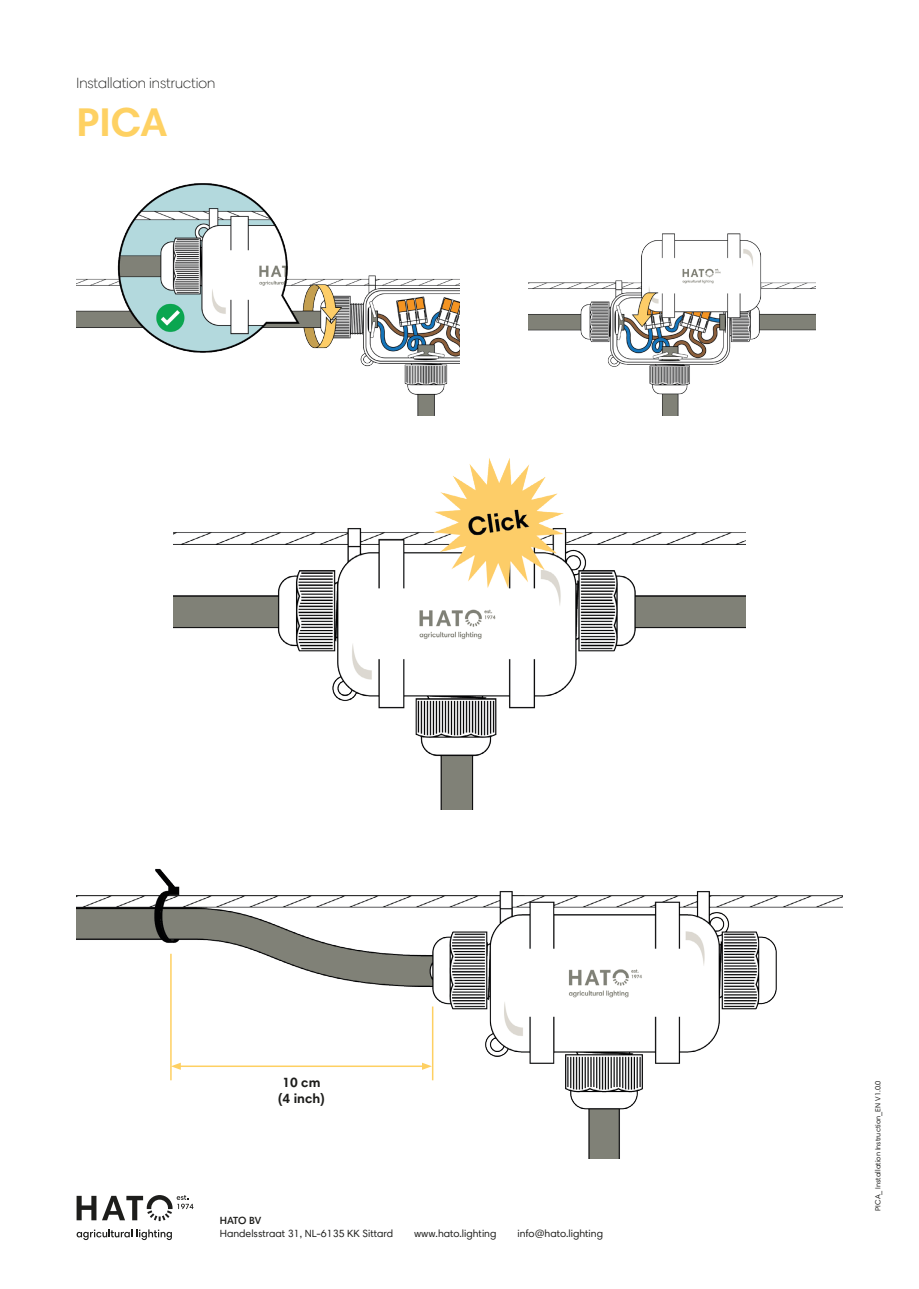
<style>
.page{position:relative;width:919px;height:1289px;background:#fff}
.page>*{position:absolute;margin:0;border:0;box-sizing:border-box;transform-origin:0 0}
.t1{font:700 40.5px "Harmonia Sans Std";color:#fed163}
.t2{font:300 15px "Harmonia Sans Std";color:#1d1d1b}
.t3{font:700 13.5px "Harmonia Sans Std";color:#1d1d1b}
.t4{font:10.5px "Harmonia Sans Std";color:#1d1d1b}
.t5{font:600 10.5px "Harmonia Sans Std";letter-spacing:-.02em;color:#1d1d1b}
.t6{font:7.5px "Harmonia Sans Std";color:#1d1d1b}
</style>
<div class="page">
<svg style="left:77px;top:1229px;width:95px;height:10px"></svg>
<svg style="left:77px;top:1195px;width:19px;height:25px"></svg>
<svg style="left:102px;top:1195px;width:91px;height:25px"></svg>
<img style="left:77px;top:183px;width:382px;height:233px">
<img style="left:529px;top:233px;width:286px;height:183px">
<img style="left:77px;top:868px;width:765px;height:290px">
<img style="left:173px;top:458px;width:572px;height:351px">
<hr style="left:170px;top:953px;width:2px;height:127px;background:#fed062">
<hr style="left:432px;top:1006px;width:1px;height:74px;background:#fed062">
<hr style="left:178px;top:1065px;width:246px;height:1px;background:#fed062">
<svg style="left:422px;top:1062px;width:10px;height:7px"></svg>
<svg style="left:171px;top:1062px;width:10px;height:7px"></svg>
<h2 class="t2" style="left:77px;top:73px;width:140px">Installation instruction</h2>
<h1 class="t1" style="left:77px;top:97px;width:92px">PICA</h1>
<p class="t3" style="left:282px;top:1073px;width:40px">10 cm</p>
<p class="t3" style="left:278px;top:1090px;width:49px">(4 inch)</p>
<p class="t5" style="left:220px;top:1214px;width:43px">HATO BV</p>
<p class="t4" style="left:220px;top:1226px;width:175px">Handelsstraat 31, NL-6135 KK Sittard</p>
<p class="t4" style="left:414px;top:1226px;width:84px">www.hato.lighting</p>
<p class="t4" style="left:517px;top:1226px;width:87px">info@hato.lighting</p>
<p class="t6" style="left:873px;top:1210px;width:132px;rotate:-90deg">PICA_ Installation Instruction_EN V1.0.0</p>
</div>
